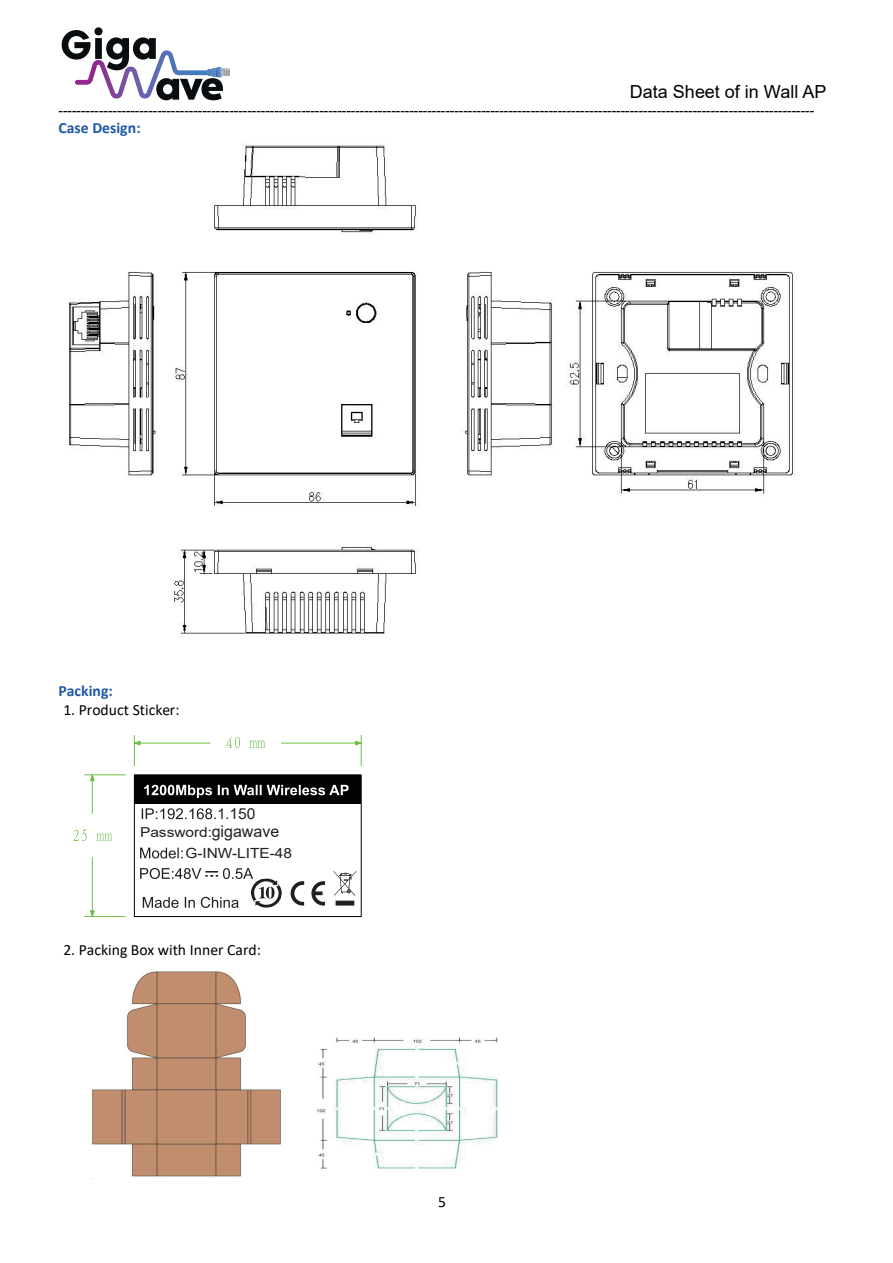
<style>
.page{position:relative;width:893px;height:1263px;background:#fff}
.page>*{position:absolute;margin:0;border:0;box-sizing:border-box;transform-origin:0 0}
.t1{font:18px "Arial";color:#000001}
.t2{font:15.6px "Calibri";color:#000001}
.t3{font:700 15.6px "Calibri";color:#1e56a6}
.t4{font:15.15px "Arial";color:#231f20}
.t5{font:13.95px "Arial";color:#231f20;scale:1.1 1}
.t6{font:13.65px "Arial";color:#231f20;scale:1.12 1}
.t7{font:13.5px "Arial";color:#000001}
.s1{font-size:16.05px}
</style>
<div class="page">
<img style="left:68px;top:142px;width:727px;height:495px">
<img style="left:91px;top:971px;width:191px;height:207px">
<img style="left:316px;top:1037px;width:182px;height:132px">
<div style="left:134px;top:775px;width:227px;height:28px;background:#030303"></div>
<svg style="left:311px;top:881px;width:14px;height:25px"></svg>
<svg style="left:290px;top:881px;width:14px;height:25px"></svg>
<svg style="left:333px;top:871px;width:23px;height:35px"></svg>
<div style="left:134px;top:775px;width:227px;height:142px;border:1px solid #030303"></div>
<svg style="left:142px;top:808px;width:81px;height:11px"></svg>
<svg style="left:140px;top:848px;width:43px;height:11px"></svg>
<svg style="left:140px;top:868px;width:142px;height:40px"></svg>
<svg style="left:74px;top:830px;width:38px;height:11px"></svg>
<hr style="left:84px;top:774px;width:41px;height:1px;background:#6ebe44">
<hr style="left:84px;top:916px;width:41px;height:1px;background:#6ebe44">
<hr style="left:92px;top:775px;width:1px;height:39px;background:#6ebe44">
<hr style="left:92px;top:857px;width:1px;height:60px;background:#6ebe44">
<svg style="left:90px;top:774px;width:5px;height:8px"></svg>
<svg style="left:89px;top:910px;width:6px;height:8px"></svg>
<svg style="left:226px;top:736px;width:39px;height:13px"></svg>
<hr style="left:134px;top:735px;width:1px;height:31px;background:#6ebe44">
<hr style="left:361px;top:735px;width:1px;height:31px;background:#6ebe44">
<hr style="left:134px;top:743px;width:76px;height:1px;background:#6ebe44">
<hr style="left:281px;top:743px;width:80px;height:1px;background:#6ebe44">
<svg style="left:133px;top:740px;width:8px;height:6px"></svg>
<svg style="left:354px;top:740px;width:8px;height:6px"></svg>
<svg style="left:144px;top:785px;width:204px;height:13px"></svg>
<svg style="left:62px;top:27px;width:168px;height:73px"></svg>
<h1 class="t1" style="left:629px;top:80px;width:198px">Data Sheet of in Wall AP</h1>
<p class="t7" style="left:58px;top:101px;width:757px">------------------------------------------------------------------------------------------------------------------------------------------------------------------------</p>
<p class="t3" style="left:58px;top:117px;width:84px">Case Design:</p>
<p class="t3" style="left:58px;top:680px;width:56px">Packing:</p>
<p class="t2" style="left:63px;top:699px;width:118px">1. Product Sticker:</p>
<p class="t4" style="left:225px;top:804px;width:32px">.150</p>
<p class="t6" style="left:140px;top:823px;width:126px">Password:<span class="s1">gigawave</span></p>
<p class="t5" style="left:185px;top:844px;width:98px">G-INW-LITE-48</p>
<p class="t2" style="left:63px;top:939px;width:199px">2. Packing Box with Inner Card:</p>
<p class="t2" style="left:438px;top:1191px;width:9px">5</p>
</div>
